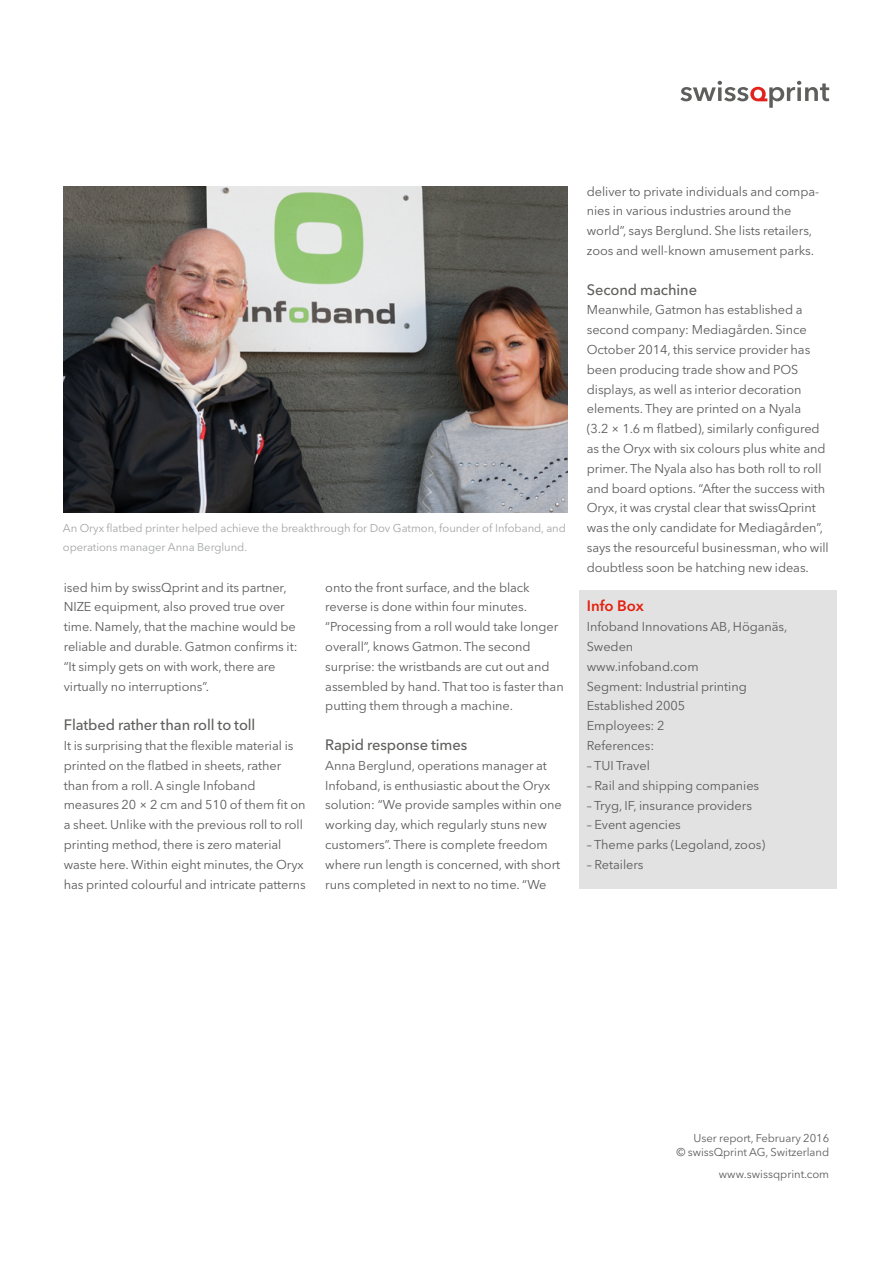
<style>
.page{position:relative;width:893px;height:1263px;background:#fff}
.page>*{position:absolute;margin:0;border:0;box-sizing:border-box;transform-origin:0 0}
.t1{font:500 15px "Avenir Next LT Pro";letter-spacing:-.005em;color:#5e5e5d}
.t2{font:600 15px "Avenir Next LT Pro";color:#e4200e}
.t3{font:12.75px/19.8px "Avenir Next LT Pro";letter-spacing:-.005em;color:#5c5b5b}
.t4{font:11.25px/18.3px "Avenir Next LT Pro";letter-spacing:-.005em;color:#a4a5a5}
.t5{font:11.25px/14.4px "Avenir Next LT Pro";letter-spacing:-.005em;color:#5e5e5d;text-align:right}
.t6{font:11.25px "Avenir Next LT Pro";color:#5c5b5b}
</style>
<div class="page">
<svg style="left:680px;top:81px;width:149px;height:27px"></svg>
<div style="left:579px;top:590px;width:258px;height:299px;background:#e2e2e3"></div>
<img style="left:64px;top:187px;width:504px;height:325px">
<p class="t4" style="left:63px;top:519px;width:504px">An Oryx flatbed printer helped achieve the breakthrough for Dov Gatmon, founder of Infoband, and operations manager Anna Berglund.</p>
<p class="t3" style="left:64px;top:577px;width:235px">ised him by swissQprint and its partner, NIZE equipment, also proved true over time. Namely, that the machine would be reliable and durable. Gatmon confirms it: “It simply gets on with work, there are virtually no interruptions”.</p>
<p class="t1" style="left:64px;top:716px;width:193px">Flatbed rather than roll to toll</p>
<p class="t3" style="left:64px;top:736px;width:244px">It is surprising that the flexible material is printed on the flatbed in sheets, rather than from a roll. A single Infoband measures 20 × 2 cm and 510 of them fit on a sheet. Unlike with the previous roll to roll printing method, there is zero material waste here. Within eight minutes, the Oryx has printed colourful and intricate patterns</p>
<p class="t3" style="left:325px;top:577px;width:240px">onto the front surface, and the black reverse is done within four minutes. “Processing from a roll would take longer overall”, knows Gatmon. The second surprise: the wristbands are cut out and assembled by hand. That too is faster than putting them through a machine.</p>
<p class="t1" style="left:325px;top:736px;width:143px">Rapid response times</p>
<p class="t3" style="left:325px;top:755px;width:238px">Anna Berglund, operations manager at Infoband, is enthusiastic about the Oryx solution: “We provide samples within one working day, which regularly stuns new customers”. There is complete freedom where run length is concerned, with short runs completed in next to no time. “We</p>
<p class="t3" style="left:587px;top:181px;width:234px">deliver to private individuals and compa&shy;nies in various industries around the world”, says Berglund. She lists retailers, zoos and well-known amusement parks.</p>
<p class="t1" style="left:587px;top:280px;width:112px">Second machine</p>
<p class="t3" style="left:587px;top:300px;width:243px">Meanwhile, Gatmon has established a second company: Mediagården. Since October 2014, this service provider has been producing trade show and POS displays, as well as interior decoration elements. They are printed on a Nyala<br>(3.2 × 1.6 m flatbed), similarly configured as the Oryx with six colours plus white and primer. The Nyala also has both roll to roll and board options. “After the success with Oryx, it was crystal clear that swissQprint was the only candidate for Mediagården”, says the resourceful businessman, who will doubtless soon be hatching new ideas.</p>
<p class="t2" style="left:587px;top:597px;width:58px">Info Box</p>
<p class="t3" style="left:587px;top:617px;width:202px">Infoband Innovations AB, Höganäs,<br>Sweden<br>www.infoband.com<br>Segment: Industrial printing<br>Established 2005<br>Employees: 2<br>References:</p>
<p class="t3" style="left:587px;top:755px;width:65px">– TUI Travel</p>
<p class="t3" style="left:587px;top:775px;width:174px">– Rail and shipping companies</p>
<p class="t3" style="left:587px;top:795px;width:167px">– Tryg, IF, insurance providers</p>
<p class="t3" style="left:587px;top:815px;width:96px">– Event agencies</p>
<p class="t3" style="left:587px;top:835px;width:180px">– Theme parks (Legoland, zoos)</p>
<p class="t3" style="left:587px;top:854px;width:58px">– Retailers</p>
<p class="t5" style="left:676px;top:1131px;width:154px">User report, February 2016<br>© swissQprint AG, Switzerland</p>
<p class="t6" style="left:719px;top:1167px;width:112px">www.swissqprint.com</p>
</div>
